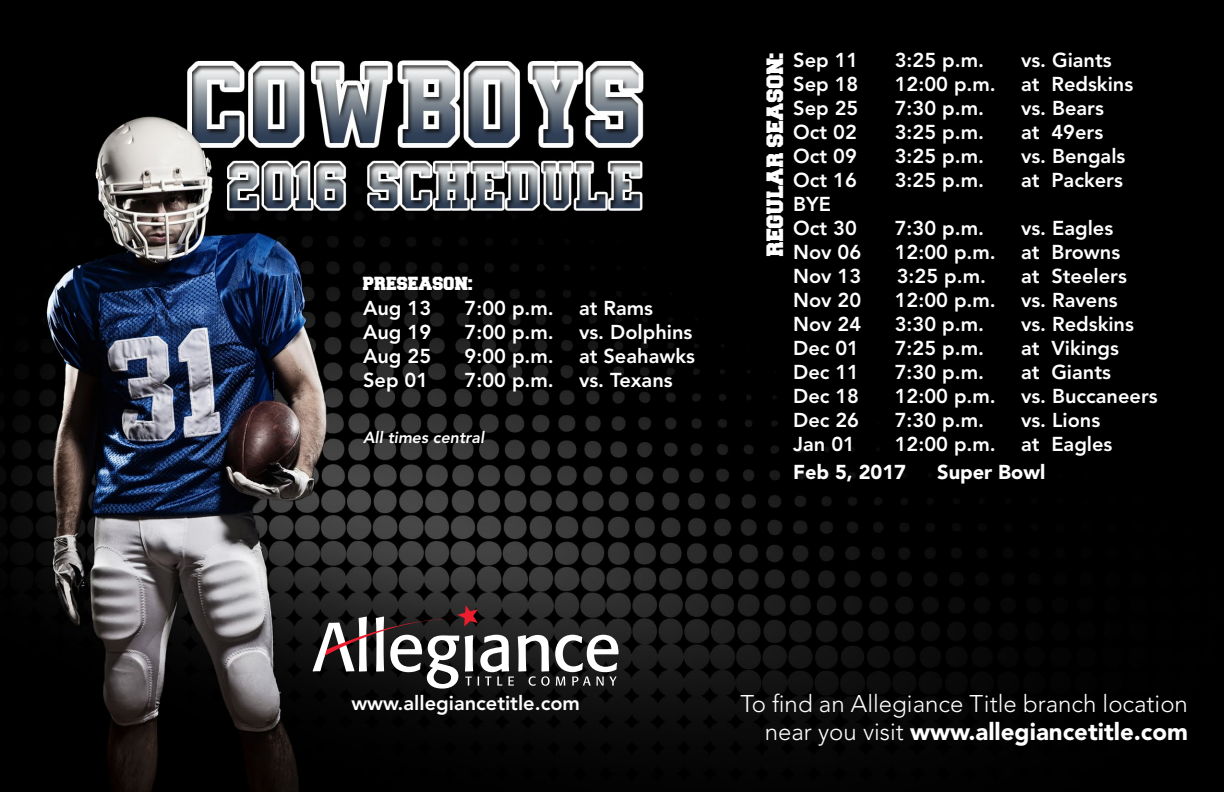
<style>
.page{position:relative;width:1224px;height:792px;background:#fff}
.page>*{position:absolute;margin:0;border:0;box-sizing:border-box;transform-origin:0 0}
.t1{font:300 24px/28.8px "Avenir LT Std";color:#fff;text-align:right}
.t2{font:800 20px "Avenir LT Std";color:#fff}
.t3{font:900 20px "Avenir LT Std";color:#fff}
.t4{font:20px "Freshman";color:#fff}
.t5{font:italic 800 16px "Avenir LT Std";color:#fff}
.t6{font:16px "Freshman";color:#fff}
.s1{font-weight:900}
</style>
<div class="page">
<img style="left:0;top:0;width:1224px;height:792px">
<svg style="left:313px;top:605px;width:306px;height:84px"></svg>
<p class="t6" style="left:363px;top:276px;width:111px">PRESEASON:</p>
<p class="t2" style="left:363px;top:296px;width:70px">Aug 13</p>
<p class="t2" style="left:465px;top:296px;width:91px">7:00 p.m.</p>
<p class="t2" style="left:579px;top:296px;width:76px">at Rams</p>
<p class="t2" style="left:363px;top:320px;width:70px">Aug 19</p>
<p class="t2" style="left:465px;top:320px;width:91px">7:00 p.m.</p>
<p class="t2" style="left:579px;top:320px;width:115px">vs. Dolphins</p>
<p class="t2" style="left:363px;top:344px;width:70px">Aug 25</p>
<p class="t2" style="left:465px;top:344px;width:91px">9:00 p.m.</p>
<p class="t2" style="left:579px;top:344px;width:117px">at Seahawks</p>
<p class="t2" style="left:363px;top:368px;width:67px">Sep 01</p>
<p class="t2" style="left:465px;top:368px;width:91px">7:00 p.m.</p>
<p class="t2" style="left:579px;top:368px;width:95px">vs. Texans</p>
<p class="t5" style="left:363px;top:428px;width:123px">All times central</p>
<p class="t4" style="left:766px;top:256px;width:206px;rotate:-90deg">REGULAR SEASON:</p>
<p class="t2" style="left:793px;top:48px;width:67px">Sep 11</p>
<p class="t2" style="left:895px;top:48px;width:91px">3:25 p.m.</p>
<p class="t2" style="left:1021px;top:48px;width:92px">vs. Giants</p>
<p class="t2" style="left:793px;top:72px;width:67px">Sep 18</p>
<p class="t2" style="left:895px;top:72px;width:103px">12:00 p.m.</p>
<p class="t2" style="left:1021px;top:72px;width:114px">at Redskins</p>
<p class="t2" style="left:793px;top:96px;width:67px">Sep 25</p>
<p class="t2" style="left:895px;top:96px;width:91px">7:30 p.m.</p>
<p class="t2" style="left:1021px;top:96px;width:84px">vs. Bears</p>
<p class="t2" style="left:793px;top:120px;width:65px">Oct 02</p>
<p class="t2" style="left:895px;top:120px;width:91px">3:25 p.m.</p>
<p class="t2" style="left:1021px;top:120px;width:84px">at 49ers</p>
<p class="t2" style="left:793px;top:144px;width:65px">Oct 09</p>
<p class="t2" style="left:895px;top:144px;width:91px">3:25 p.m.</p>
<p class="t2" style="left:1021px;top:144px;width:106px">vs. Bengals</p>
<p class="t2" style="left:793px;top:168px;width:65px">Oct 16</p>
<p class="t2" style="left:895px;top:168px;width:91px">3:25 p.m.</p>
<p class="t2" style="left:1021px;top:168px;width:103px">at Packers</p>
<p class="t2" style="left:793px;top:192px;width:39px">BYE</p>
<p class="t2" style="left:793px;top:216px;width:65px">Oct 30</p>
<p class="t2" style="left:895px;top:216px;width:91px">7:30 p.m.</p>
<p class="t2" style="left:1021px;top:216px;width:94px">vs. Eagles</p>
<p class="t2" style="left:793px;top:240px;width:70px">Nov 06</p>
<p class="t2" style="left:895px;top:240px;width:103px">12:00 p.m.</p>
<p class="t2" style="left:1021px;top:240px;width:101px">at Browns</p>
<p class="t2" style="left:793px;top:264px;width:70px">Nov 13</p>
<p class="t2" style="left:897px;top:264px;width:91px">3:25 p.m.</p>
<p class="t2" style="left:1021px;top:264px;width:107px">at Steelers</p>
<p class="t2" style="left:793px;top:288px;width:70px">Nov 20</p>
<p class="t2" style="left:895px;top:288px;width:103px">12:00 p.m.</p>
<p class="t2" style="left:1021px;top:288px;width:98px">vs. Ravens</p>
<p class="t2" style="left:793px;top:312px;width:70px">Nov 24</p>
<p class="t2" style="left:895px;top:312px;width:91px">3:30 p.m.</p>
<p class="t2" style="left:1021px;top:312px;width:114px">vs. Redskins</p>
<p class="t2" style="left:793px;top:336px;width:67px">Dec 01</p>
<p class="t2" style="left:895px;top:336px;width:91px">7:25 p.m.</p>
<p class="t2" style="left:1021px;top:336px;width:99px">at Vikings</p>
<p class="t2" style="left:793px;top:360px;width:67px">Dec 11</p>
<p class="t2" style="left:895px;top:360px;width:91px">7:30 p.m.</p>
<p class="t2" style="left:1021px;top:360px;width:91px">at Giants</p>
<p class="t2" style="left:793px;top:384px;width:67px">Dec 18</p>
<p class="t2" style="left:895px;top:384px;width:103px">12:00 p.m.</p>
<p class="t2" style="left:1021px;top:384px;width:138px">vs. Buccaneers</p>
<p class="t2" style="left:793px;top:408px;width:67px">Dec 26</p>
<p class="t2" style="left:895px;top:408px;width:91px">7:30 p.m.</p>
<p class="t2" style="left:1021px;top:408px;width:81px">vs. Lions</p>
<p class="t2" style="left:793px;top:432px;width:63px">Jan 01</p>
<p class="t2" style="left:895px;top:432px;width:103px">12:00 p.m.</p>
<p class="t2" style="left:1021px;top:432px;width:93px">at Eagles</p>
<p class="t3" style="left:793px;top:460px;width:114px">Feb 5, 2017</p>
<p class="t3" style="left:937px;top:460px;width:110px">Super Bowl</p>
<p class="t2" style="left:351px;top:692px;width:230px">www.allegiancetitle.com</p>
<p class="t1" style="left:741px;top:689px;width:449px">To find an Allegiance Title branch location near you visit <span class="s1">www.allegiancetitle.com</span></p>
</div>
